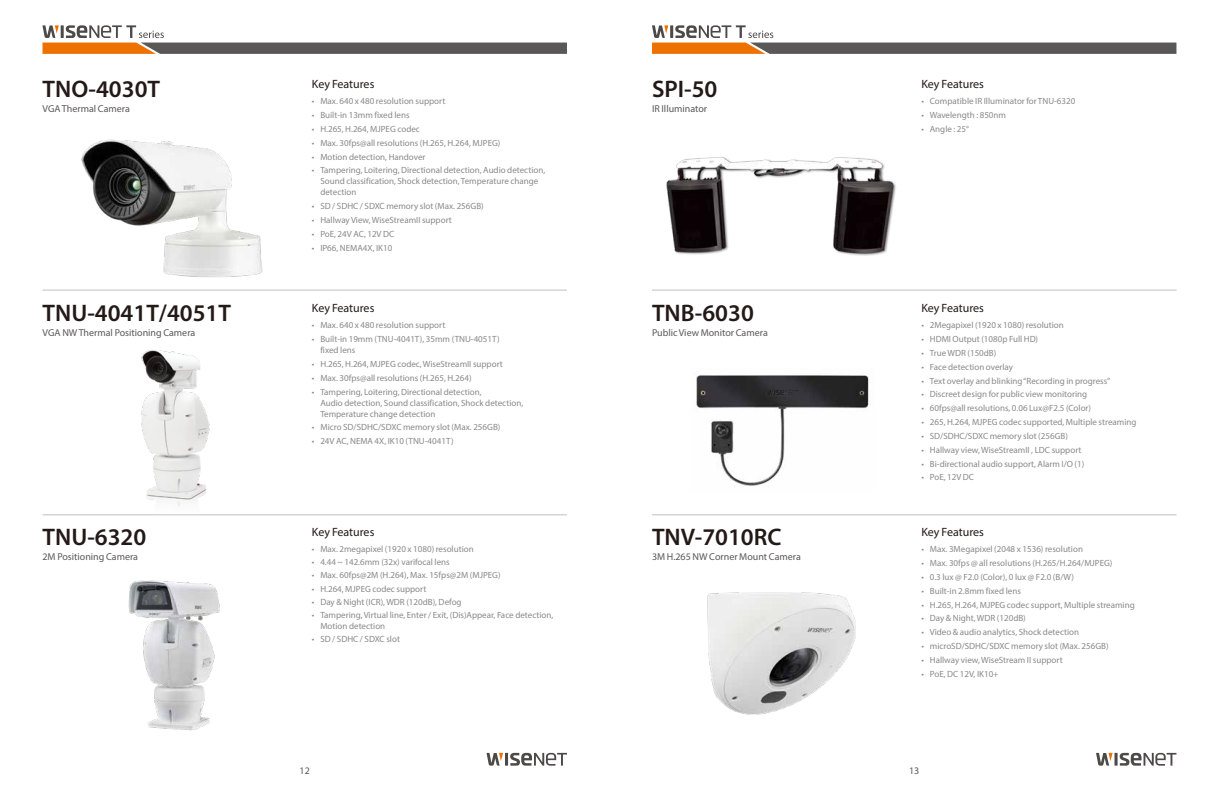
<style>
.page{position:relative;width:1219px;height:794px;background:#fff}
.page>*{position:absolute;margin:0;border:0;box-sizing:border-box;transform-origin:0 0}
.t1{font:600 24px "Myriad Pro";color:#231916}
.t2{font:12px "Myriad Pro";color:#231916}
.t3{font:10px "Myriad Pro";color:#5a5757}
.t4{font:9px/11px "Myriad Pro";color:#898989}
</style>
<div class="page">
<svg style="left:43px;top:25px;width:524px;height:29px"></svg>
<svg style="left:652px;top:25px;width:524px;height:29px"></svg>
<svg style="left:487px;top:753px;width:80px;height:12px"></svg>
<svg style="left:1096px;top:753px;width:80px;height:12px"></svg>
<img style="left:81px;top:139px;width:182px;height:138px">
<img style="left:141px;top:350px;width:69px;height:157px">
<img style="left:128px;top:580px;width:92px;height:151px">
<hr style="left:43px;top:290px;width:524px;height:1px;background:#bfc0c0">
<hr style="left:652px;top:290px;width:524px;height:1px;background:#bfc0c0">
<hr style="left:43px;top:514px;width:524px;height:1px;background:#bfc0c0">
<hr style="left:652px;top:514px;width:524px;height:1px;background:#bfc0c0">
<img style="left:666px;top:157px;width:230px;height:99px">
<img style="left:696px;top:375px;width:175px;height:112px">
<img style="left:707px;top:592px;width:149px;height:123px">
<h1 class="t1" style="left:43px;top:74px;width:119px">TNO-4030T</h1>
<p class="t3" style="left:43px;top:103px;width:89px">VGA Thermal Camera</p>
<h2 class="t2" style="left:312px;top:76px;width:64px">Key Features</h2>
<p class="t4" style="left:312px;top:96px;width:135px">• Max. 640 x 480 resolution support</p>
<p class="t4" style="left:312px;top:109px;width:99px">• Built-in 13mm fixed lens</p>
<p class="t4" style="left:312px;top:123px;width:110px">• H.265, H.264, MJPEG codec</p>
<p class="t4" style="left:312px;top:137px;width:190px">• Max. 30fps@all resolutions (H.265, H.264, MJPEG)</p>
<p class="t4" style="left:312px;top:151px;width:115px">• Motion detection, Handover</p>
<p class="t4" style="left:320px;top:165px;width:226px;text-indent:-9px">• Tampering, Loitering, Directional detection, Audio detection,<br>Sound classification, Shock detection, Temperature change detection</p>
<p class="t4" style="left:312px;top:201px;width:173px">• SD / SDHC / SDXC memory slot (Max. 256GB)</p>
<p class="t4" style="left:312px;top:214px;width:142px">• Hallway View, WiseStreamII support</p>
<p class="t4" style="left:312px;top:228px;width:84px">• PoE, 24V AC, 12V DC</p>
<p class="t4" style="left:312px;top:242px;width:82px">• IP66, NEMA4X, IK10</p>
<h1 class="t1" style="left:652px;top:74px;width:67px">SPI-50</h1>
<p class="t3" style="left:652px;top:103px;width:57px">IR Illuminator</p>
<h2 class="t2" style="left:921px;top:76px;width:64px">Key Features</h2>
<p class="t4" style="left:921px;top:96px;width:156px">• Compatible IR Illuminator for TNU-6320</p>
<p class="t4" style="left:921px;top:109px;width:86px">• Wavelength : 850nm</p>
<p class="t4" style="left:921px;top:123px;width:49px">• Angle : 25°</p>
<h1 class="t1" style="left:43px;top:298px;width:190px">TNU-4041T/4051T</h1>
<p class="t3" style="left:43px;top:326px;width:154px">VGA NW Thermal Positioning Camera</p>
<h2 class="t2" style="left:312px;top:300px;width:64px">Key Features</h2>
<p class="t4" style="left:312px;top:319px;width:135px">• Max. 640 x 480 resolution support</p>
<p class="t4" style="left:320px;top:333px;width:181px;text-indent:-9px">• Built-in 19mm (TNU-4041T), 35mm (TNU-4051T) fixed lens</p>
<p class="t4" style="left:312px;top:358px;width:192px">• H.265, H.264, MJPEG codec, WiseStreamII support</p>
<p class="t4" style="left:312px;top:372px;width:161px">• Max. 30fps@all resolutions (H.265, H.264)</p>
<p class="t4" style="left:320px;top:386px;width:204px;text-indent:-9px">• Tampering, Loitering, Directional detection,<br>Audio detection, Sound classification, Shock detection,<br>Temperature change detection</p>
<p class="t4" style="left:312px;top:422px;width:190px">• Micro SD/SDHC/SDXC memory slot (Max. 256GB)</p>
<p class="t4" style="left:312px;top:435px;width:143px">• 24V AC, NEMA 4X, IK10 (TNU-4041T)</p>
<h1 class="t1" style="left:652px;top:298px;width:103px">TNB-6030</h1>
<p class="t3" style="left:652px;top:326px;width:117px">Public View Monitor Camera</p>
<h2 class="t2" style="left:921px;top:300px;width:64px">Key Features</h2>
<p class="t4" style="left:921px;top:319px;width:144px">• 2Megapixel (1920 x 1080) resolution</p>
<p class="t4" style="left:921px;top:333px;width:118px">• HDMI Output (1080p Full HD)</p>
<p class="t4" style="left:921px;top:347px;width:77px">• True WDR (150dB)</p>
<p class="t4" style="left:921px;top:361px;width:93px">• Face detection overlay</p>
<p class="t4" style="left:921px;top:375px;width:191px">• Text overlay and blinking “Recording in progress”</p>
<p class="t4" style="left:921px;top:389px;width:167px">• Discreet design for public view monitoring</p>
<p class="t4" style="left:921px;top:402px;width:171px">• 60fps@all resolutions, 0.06 Lux@F2.5 (Color)</p>
<p class="t4" style="left:921px;top:416px;width:217px">• 265, H.264, MJPEG codec supported, Multiple streaming</p>
<p class="t4" style="left:921px;top:430px;width:148px">• SD/SDHC/SDXC memory slot (256GB)</p>
<p class="t4" style="left:921px;top:444px;width:162px">• Hallway view, WiseStreamII , LDC support</p>
<p class="t4" style="left:921px;top:458px;width:164px">• Bi-directional audio support, Alarm I/O (1)</p>
<p class="t4" style="left:921px;top:472px;width:54px">• PoE, 12V DC</p>
<h1 class="t1" style="left:43px;top:522px;width:105px">TNU-6320</h1>
<p class="t3" style="left:43px;top:550px;width:97px">2M Positioning Camera</p>
<h2 class="t2" style="left:312px;top:524px;width:64px">Key Features</h2>
<p class="t4" style="left:312px;top:543px;width:163px">• Max. 2megapixel (1920 x 1080) resolution</p>
<p class="t4" style="left:312px;top:556px;width:139px">• 4.44 ~ 142.6mm (32x) varifocal lens</p>
<p class="t4" style="left:312px;top:570px;width:190px">• Max. 60fps@2M (H.264), Max. 15fps@2M (MJPEG)</p>
<p class="t4" style="left:312px;top:583px;width:116px">• H.264, MJPEG codec support</p>
<p class="t4" style="left:312px;top:596px;width:151px">• Day &amp; Night (ICR), WDR (120dB), Defog</p>
<p class="t4" style="left:320px;top:610px;width:235px;line-height:10.5px;text-indent:-9px">• Tampering, Virtual line, Enter / Exit, (Dis)Appear, Face detection,<br>Motion detection</p>
<p class="t4" style="left:312px;top:633px;width:90px">• SD / SDHC / SDXC slot</p>
<h1 class="t1" style="left:652px;top:522px;width:131px">TNV-7010RC</h1>
<p class="t3" style="left:652px;top:550px;width:150px">3M H.265 NW Corner Mount Camera</p>
<h2 class="t2" style="left:921px;top:524px;width:64px">Key Features</h2>
<p class="t4" style="left:921px;top:543px;width:163px">• Max. 3Megapixel (2048 x 1536) resolution</p>
<p class="t4" style="left:921px;top:557px;width:193px">• Max. 30fps @ all resolutions (H.265/H.264/MJPEG)</p>
<p class="t4" style="left:921px;top:571px;width:154px">• 0.3 lux @ F2.0 (Color), 0 lux @ F2.0 (B/W)</p>
<p class="t4" style="left:921px;top:585px;width:101px">• Built-in 2.8mm fixed lens</p>
<p class="t4" style="left:921px;top:599px;width:215px">• H.265, H.264, MJPEG codec support, Multiple streaming</p>
<p class="t4" style="left:921px;top:613px;width:106px">• Day &amp; Night, WDR (120dB)</p>
<p class="t4" style="left:921px;top:626px;width:159px">• Video &amp; audio analytics, Shock detection</p>
<p class="t4" style="left:921px;top:640px;width:189px">• microSD/SDHC/SDXC memory slot (Max. 256GB)</p>
<p class="t4" style="left:921px;top:654px;width:143px">• Hallway view, WiseStream II support</p>
<p class="t4" style="left:921px;top:668px;width:79px">• PoE, DC 12V, IK10+</p>
<p class="t3" style="left:300px;top:764px;width:12px">12</p>
<p class="t3" style="left:909px;top:764px;width:12px">13</p>
</div>
